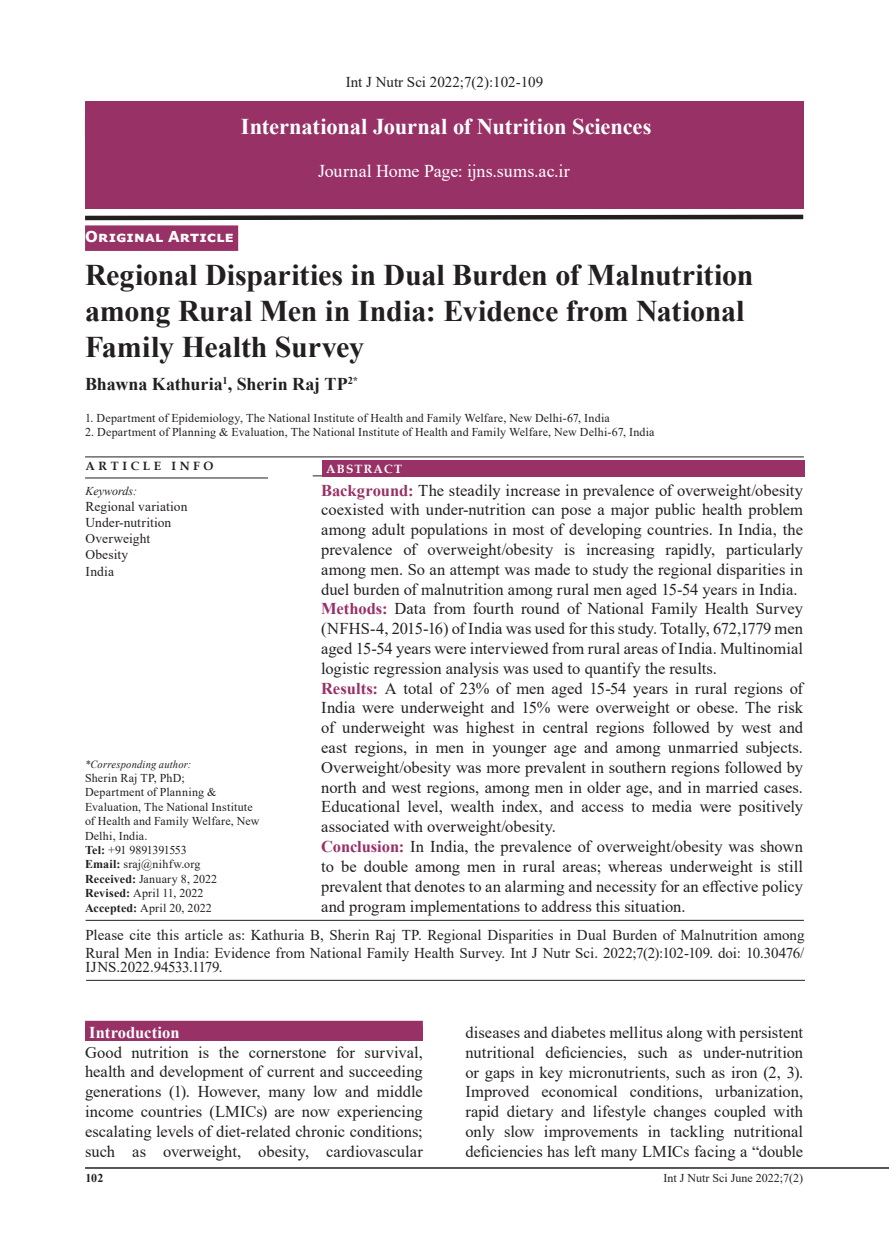
<style>
.page{position:relative;width:889px;height:1242px;background:#fff}
.page>*{position:absolute;margin:0;border:0;box-sizing:border-box;transform-origin:0 0}
.t1{font:700 30px/36px "Times New Roman";letter-spacing:-.005em;color:#231f20}
.t2{font:700 22.5px "Times New Roman";letter-spacing:-.005em;color:#fff}
.t3{font:18px "Times New Roman";color:#fff}
.t4{font:700 18px "Times New Roman";letter-spacing:-.005em;color:#231f20}
.t5{font:16.5px/19.8px "Times New Roman";color:#231f20;text-align:justify}
.t6{font:700 16.5px "Times New Roman";color:#fff}
.t7{font:15px/18px "Times New Roman";color:#231f20}
.t8{font:700 15px "Verdana";letter-spacing:.01em;color:#fff}
.t9{font:13.5px/16.2px "Times New Roman";letter-spacing:.005em;color:#231f20}
.t10{font:12px/14.4px "Times New Roman";letter-spacing:.01em;color:#231f20}
.t11{font:700 12px "Book Antiqua";letter-spacing:.3em;color:#231f20}
.t12{font:italic 12px "Times New Roman";color:#231f20}
.t13{font:700 12px "Book Antiqua";letter-spacing:.1em;color:#fff}
.t14{font:700 12px "Times New Roman";color:#231f20}
.t15{font:italic 10.95px "Times New Roman";letter-spacing:.015em;color:#231f20;scale:.96 1}
.s1{font-weight:700;color:#983166}
.s2{font-weight:700}
</style>
<div class="page">
<hr style="left:85px;top:1167px;width:804px;height:1px;background:#231f20">
<hr style="left:85px;top:456px;width:719px;height:1px;background:#231f20">
<hr style="left:85px;top:477px;width:183px;height:1px;background:#231f20">
<div style="left:85px;top:225px;width:153px;height:26px;background:#983166"></div>
<hr style="left:313px;top:475px;width:491px;height:1px;background:#231f20">
<div style="left:322px;top:460px;width:482px;height:16px;background:#983166"></div>
<hr style="left:86px;top:920px;width:718px;height:1px;background:#231f20">
<div style="left:85px;top:101px;width:718px;height:107px;background:#983166"></div>
<svg style="left:85px;top:214px;width:719px;height:7px"></svg>
<hr style="left:86px;top:980px;width:719px;height:1px;background:#231f20">
<div style="left:85px;top:1026px;width:338px;height:15px;background:#983166"></div>
<div style="left:85px;top:1020px;width:338px;height:20px;background:#983166"></div>
<p class="t7" style="left:346px;top:72px;width:199px">Int J Nutr Sci 2022;7(2):102-109</p>
<h2 class="t2" style="left:241px;top:110px;width:412px">International Journal of Nutrition Sciences</h2>
<p class="t3" style="left:318px;top:158px;width:253px">Journal Home Page: ijns.sums.ac.ir</p>
<p class="t8" style="left:85px;top:226px;width:150px">Original Article</p>
<h1 class="t1" style="left:85px;top:255px;width:670px">Regional Disparities in Dual Burden of Malnutrition among Rural Men in India: Evidence from National<br>Family Health Survey</h1>
<p class="t4" style="left:85px;top:371px;width:275px">Bhawna Kathuria<sup>1</sup>, Sherin Raj TP<sup>2*</sup></p>
<p class="t10" style="left:85px;top:410px;width:526px">1. Department of Epidemiology, The National Institute of Health and Family Welfare, New Delhi-67, India</p>
<p class="t10" style="left:85px;top:424px;width:571px">2. Department of Planning &amp; Evaluation, The National Institute of Health and Family Welfare, New Delhi-67, India</p>
<p class="t11" style="left:86px;top:458px;width:129px">ARTICLE INFO</p>
<p class="t13" style="left:326px;top:460px;width:77px">ABSTRACT</p>
<p class="t5" style="left:321px;top:479px;width:483px;text-align:left"><span class="s1">Background:</span> The steadily increase in prevalence of overweight/obesity coexisted with under-nutrition can pose a major public health problem among adult populations in most of developing countries. In India, the prevalence of overweight/obesity is increasing rapidly, particularly among men. So an attempt was made to study the regional disparities in duel burden of malnutrition among rural men aged 15-54 years in India.<br><span class="s1">Methods:</span> Data from fourth round of National Family Health Survey (NFHS-4, 2015-16) of India was used for this study. Totally, 672,1779 men aged 15-54 years were interviewed from rural areas of India. Multinomial logistic regression analysis was used to quantify the results.<br><span class="s1">Results:</span> A total of 23% of men aged 15-54 years in rural regions of India were underweight and 15% were overweight or obese. The risk of underweight was highest in central regions followed by west and east regions, in men in younger age and among unmarried subjects.<br>Overweight/obesity was more prevalent in southern regions followed by north and west regions, among men in older age, and in married cases.<br>Educational level, wealth index, and access to media were positively associated with overweight/obesity.<br><span class="s1">Conclusion:</span> In India, the prevalence of overweight/obesity was shown to be double among men in rural areas; whereas underweight is still prevalent that denotes to an alarming and necessity for an effective policy and program implementations to address this situation.</p>
<p class="t12" style="left:86px;top:482px;width:53px">Keywords:</p>
<p class="t9" style="left:86px;top:498px;width:103px">Regional variation<br>Under-nutrition<br>Overweight<br>Obesity<br>India</p>
<p class="t15" style="left:85px;top:756px;width:112px">*Corresponding author:</p>
<p class="t10" style="left:85px;top:770px;width:176px">Sherin Raj TP, PhD;<br>Department of Planning &amp;<br>Evaluation, The National Institute of Health and Family Welfare, New<br>Delhi, India.<br><span class="s2">Tel:</span> +91 9891391553<br><span class="s2">Email:</span> sraj@nihfw.org<br><span class="s2">Received:</span> January 8, 2022<br><span class="s2">Revised:</span> April 11, 2022<br><span class="s2">Accepted:</span> April 20, 2022</p>
<p class="t7" style="left:86px;top:925px;width:720px">Please cite this article as: Kathuria B, Sherin Raj TP. Regional Disparities in Dual Burden of Malnutrition among<br>Rural Men in India: Evidence from National Family Health Survey. Int J Nutr Sci. 2022;7(2):102-109. doi: 10.30476/</p>
<p class="t7" style="left:86px;top:957px;width:138px">IJNS.2022.94533.1179.</p>
<p class="t6" style="left:89px;top:1020px;width:92px">Introduction</p>
<p class="t5" style="left:85px;top:1041px;width:339px">Good nutrition is the cornerstone for survival, health and development of current and succeeding generations (1). However, many low and middle income countries (LMICs) are now experiencing escalating levels of diet-related chronic conditions; such as overweight, obesity, cardiovascular</p>
<p class="t5" style="left:465px;top:1022px;width:339px">diseases and diabetes mellitus along with persistent nutritional deficiencies, such as under-nutrition or gaps in key micronutrients, such as iron (2, 3).<br>Improved economical conditions, urbanization, rapid dietary and lifestyle changes coupled with only slow improvements in tackling nutritional deficiencies has left many LMICs facing a “double</p>
<p class="t14" style="left:86px;top:1169px;width:19px">102</p>
<p class="t10" style="left:663px;top:1170px;width:141px">Int J Nutr Sci June 2022;7(2)</p>
</div>
